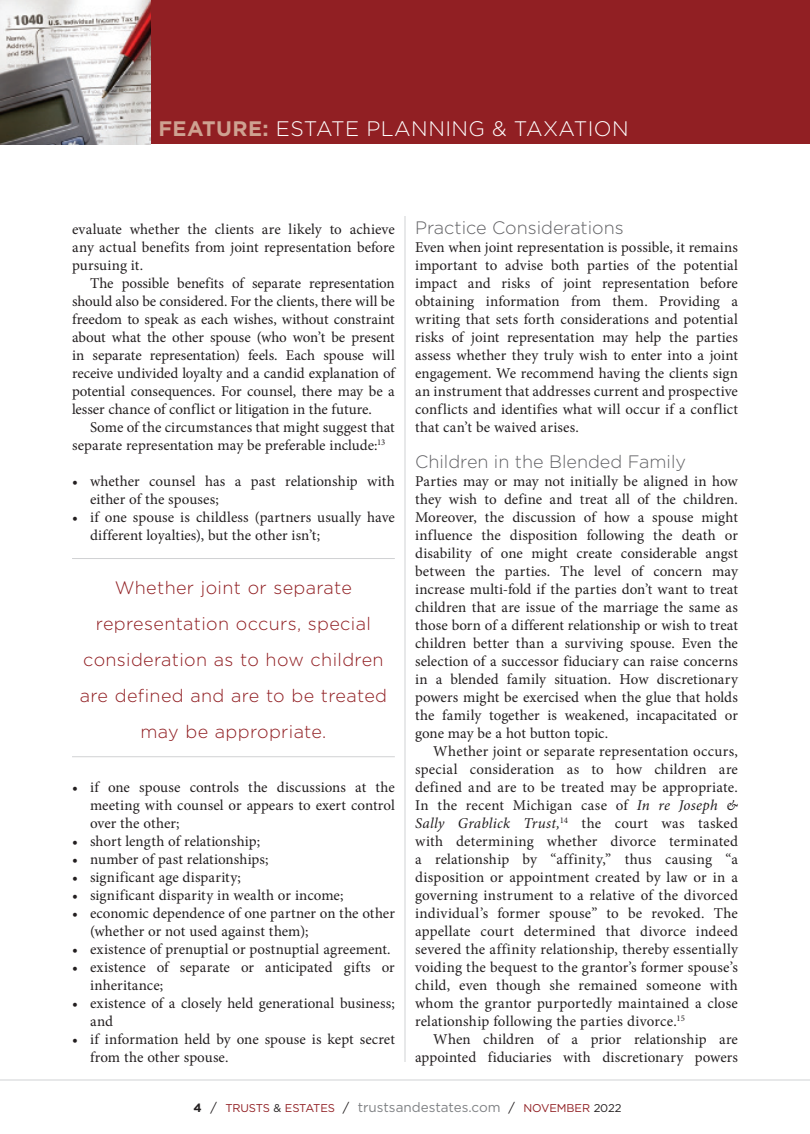
<style>
.page{position:relative;width:810px;height:1134px;background:#fff}
.page>*{position:absolute;margin:0;border:0;box-sizing:border-box;transform-origin:0 0}
.t1{font:300 21px "Gotham";letter-spacing:.02em;color:#fff}
.Callout{font:300 18px/36px "Gotham";letter-spacing:.02em;color:#911f23;text-align:center}
.SUBHEAD{font:300 18px "Gotham";color:#636366}
.BODY{font:15px/18px "Minion Pro";letter-spacing:.005em;color:#231f20}
.BODY_no_indent{font:15px/18px "Minion Pro";letter-spacing:.005em;color:#231f20;text-align:justify}
.t2{font:11.25px "Gotham";letter-spacing:-.01em;color:#911f23}
.s1{font-weight:700;color:#cea191}
.s2{font-style:italic}
.s3{font-weight:700;font-size:12px;color:#231f20}
.s4{font-size:12.75px;color:#231f20}
.s5{color:#231f20}
.s6{font-size:13.5px;color:#808285}
</style>
<div class="page">
<hr style="left:0;top:1080px;width:810px;height:1px;background:#d1d2d4">
<div style="left:0;top:0;width:810px;height:144px;background:#911f23"></div>
<img style="left:0;top:0;width:150px;height:144px">
<hr style="left:405px;top:216px;width:1px;height:846px;background:#d1d2d4">
<hr style="left:72px;top:558px;width:323px;height:1px;background:#d1d2d4">
<hr style="left:72px;top:756px;width:323px;height:1px;background:#d1d2d4">
<h1 class="t1" style="left:158px;top:115px;width:472px"><span class="s1">FEATURE:</span> ESTATE PLANNING &amp; TAXATION</h1>
<p class="BODY" style="left:72px;top:220px;width:324px;text-align:justify">evaluate whether the clients are likely to achieve any actual benefits from joint representation before pursuing it.</p>
<p class="BODY" style="left:72px;top:274px;width:324px;text-align:justify;text-indent:18px">The possible benefits of separate representation should also be considered. For the clients, there will be freedom to speak as each wishes, without constraint about what the other spouse (who won’t be present in separate representation) feels. Each spouse will receive undivided loyalty and a candid explanation of potential consequences. For counsel, there may be a lesser chance of conflict or litigation in the future.</p>
<p class="BODY" style="left:72px;top:418px;width:324px;text-indent:18px">Some of the circumstances that might suggest that separate representation may be preferable include:<sup>13</sup></p>
<p class="BODY" style="left:90px;top:472px;width:306px;text-indent:-18px">• whether counsel has a past relationship with either of the spouses;</p>
<p class="BODY" style="left:90px;top:508px;width:306px;text-indent:-18px">• if one spouse is childless (partners usually have different loyalties), but the other isn’t;</p>
<p class="Callout" style="left:80px;top:569px;width:309px">Whether joint or separate representation occurs, special consideration as to how children are defined and are to be treated may be appropriate.</p>
<p class="BODY" style="left:90px;top:778px;width:306px;text-align:justify;text-indent:-18px">• if one spouse controls the discussions at the meeting with counsel or appears to exert control over the other;</p>
<p class="BODY" style="left:72px;top:832px;width:190px">• short length of relationship;</p>
<p class="BODY" style="left:72px;top:850px;width:198px">• number of past relationships;</p>
<p class="BODY" style="left:72px;top:868px;width:170px">• significant age disparity;</p>
<p class="BODY" style="left:72px;top:886px;width:273px">• significant disparity in wealth or income;</p>
<p class="BODY" style="left:90px;top:904px;width:306px;text-indent:-18px">• economic dependence of one partner on the other (whether or not used against them);</p>
<p class="BODY" style="left:72px;top:940px;width:320px">• existence of prenuptial or postnuptial agreement.</p>
<p class="BODY" style="left:90px;top:958px;width:306px;text-indent:-18px">• existence of separate or anticipated gifts or inheritance;</p>
<p class="BODY" style="left:90px;top:994px;width:306px;text-indent:-18px">• existence of a closely held generational business; and</p>
<p class="BODY" style="left:90px;top:1030px;width:306px;text-indent:-18px">• if information held by one spouse is kept secret from the other spouse.</p>
<p class="SUBHEAD" style="left:415px;top:216px;width:210px">Practice Considerations</p>
<p class="BODY_no_indent" style="left:415px;top:238px;width:324px">Even when joint representation is possible, it remains important to advise both parties of the potential impact and risks of joint representation before obtaining information from them. Providing a writing that sets forth considerations and potential risks of joint representation may help the parties assess whether they truly wish to enter into a joint engagement. We recommend having the clients sign an instrument that addresses current and prospective conflicts and identifies what will occur if a conflict that can’t be waived arises.</p>
<p class="SUBHEAD" style="left:415px;top:450px;width:272px">Children in the Blended Family</p>
<p class="BODY_no_indent" style="left:415px;top:472px;width:324px">Parties may or may not initially be aligned in how they wish to define and treat all of the children.<br>Moreover, the discussion of how a spouse might influence the disposition following the death or disability of one might create considerable angst between the parties. The level of concern may increase multi-fold if the parties don’t want to treat children that are issue of the marriage the same as those born of a different relationship or wish to treat children better than a surviving spouse. Even the selection of a successor fiduciary can raise concerns in a blended family situation. How discretionary powers might be exercised when the glue that holds the family together is weakened, incapacitated or gone may be a hot button topic.</p>
<p class="BODY" style="left:415px;top:742px;width:324px;text-align:justify;text-indent:18px">Whether joint or separate representation occurs, special consideration as to how children are defined and are to be treated may be appropriate.<br>In the recent Michigan case of <span class="s2">In re Joseph &amp; Sally Grablick Trust,</span><sup>14</sup> the court was tasked with determining whether divorce terminated a relationship by “affinity,” thus causing “a disposition or appointment created by law or in a governing instrument to a relative of the divorced individual’s former spouse” to be revoked. The appellate court determined that divorce indeed severed the affinity relationship, thereby essentially voiding the bequest to the grantor’s former spouse’s child, even though she remained someone with whom the grantor purportedly maintained a close relationship following the parties divorce.<sup>15</sup></p>
<p class="BODY" style="left:415px;top:1030px;width:324px;text-align:right">When children of a prior relationship are appointed fiduciaries with discretionary powers</p>
<p class="t2" style="left:193px;top:1100px;width:430px"><span class="s3">4</span> <span class="s4">/</span> TRUSTS <span class="s5">&amp;</span> ESTATES <span class="s4">/</span> <span class="s6">trustsandestates.com</span> <span class="s4">/</span> NOVEMBER <span class="s5">2022</span></p>
</div>
